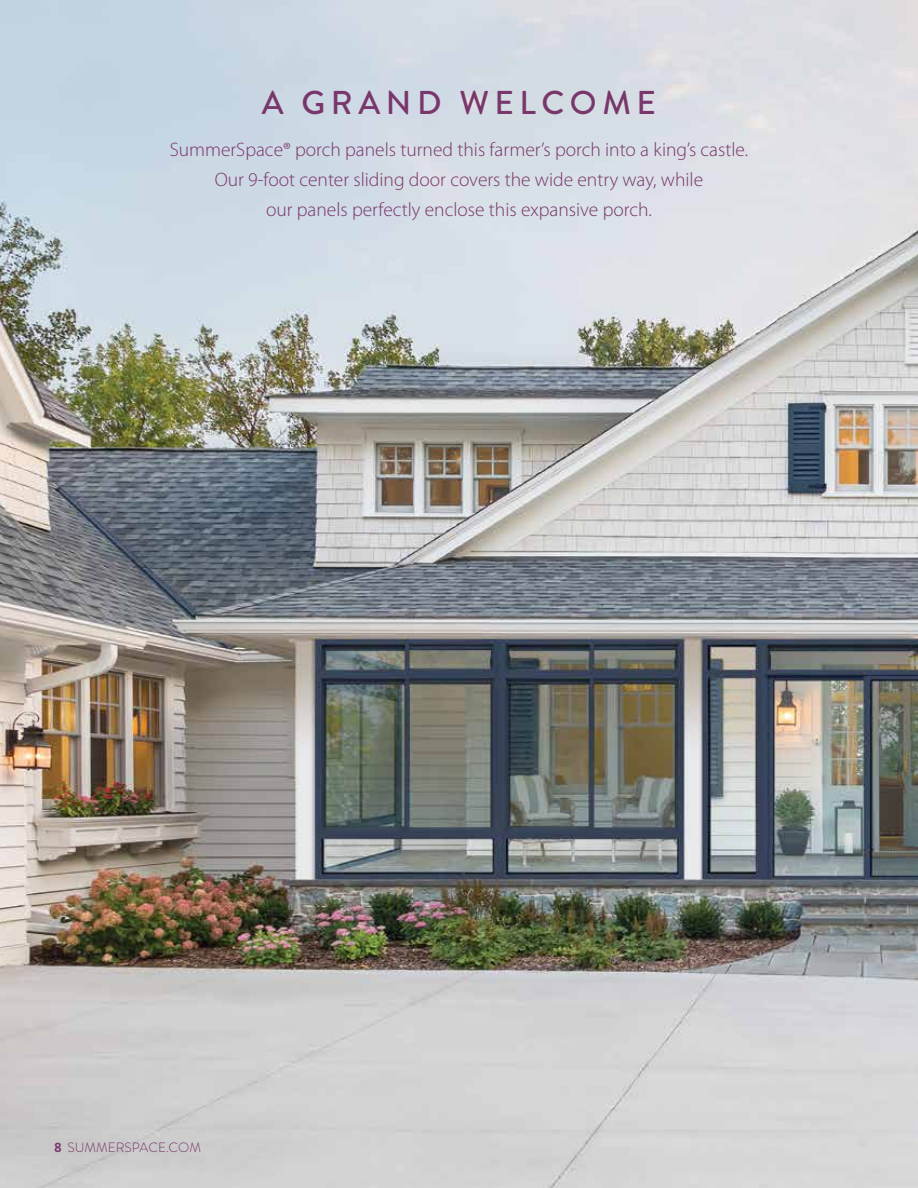
<style>
.page{position:relative;width:918px;height:1188px;background:#fff}
.page>*{position:absolute;margin:0;border:0;box-sizing:border-box;transform-origin:0 0}
.t1{font:500 33px "Brandon Grotesque";letter-spacing:.17em;color:#79366a}
.t2{font:300 19.5px/30px "Myriad Pro";color:#79366a;text-align:center}
.t3{font:300 13.5px "Brandon Grotesque";color:#79366a}
.s1{font-weight:700}
</style>
<div class="page">
<img style="left:0;top:0;width:918px;height:1188px">
<h1 class="t1" style="left:262px;top:80px;width:396px">A GRAND WELCOME</h1>
<p class="t2" style="left:170px;top:135px;width:580px">SummerSpace® porch panels turned this farmer’s porch into a king’s castle.<br>Our 9-foot center sliding door covers the wide entry way, while<br>our panels perfectly enclose this expansive porch.</p>
<p class="t3" style="left:54px;top:1138px;width:149px"><span class="s1">8</span> SUMMERSPACE.COM</p>
</div>
